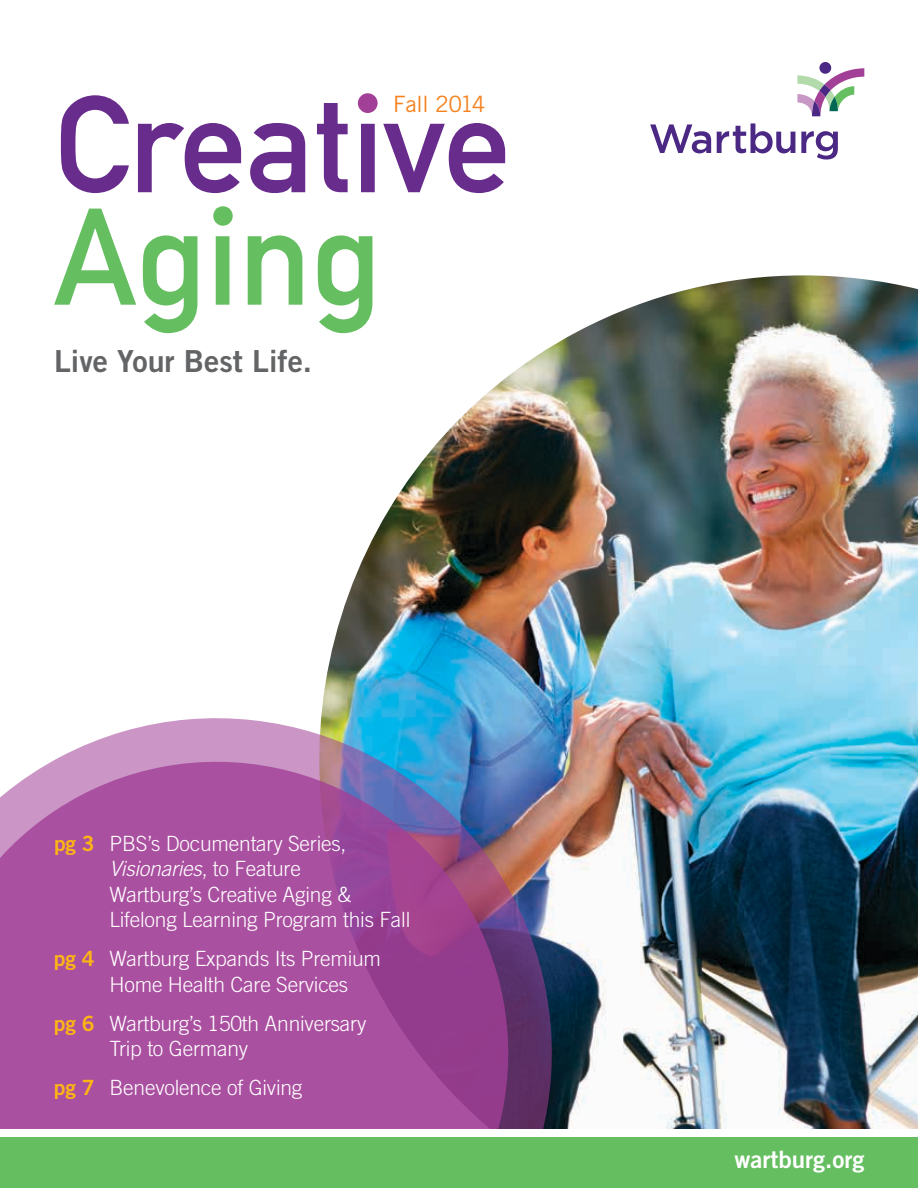
<style>
.page{position:relative;width:918px;height:1188px;background:#fff}
.page>*{position:absolute;margin:0;border:0;box-sizing:border-box;transform-origin:0 0}
.t1{font:135px "DIN Mittelschrift";color:#682c8d}
.t2{font:135px "DIN Mittelschrift";color:#65be60}
.t3{font:30.45px "Trade Gothic Bold Two";color:#636466}
.t4{font:24px "Trade Gothic Bold Two";color:#fff}
.t5{font:22.5px "Trade Gothic";letter-spacing:-.02em;color:#f5821f}
.t6{font:300 21px/25.5px "Trade Gothic";letter-spacing:-.01em;color:#fff}
.s1{font-family:"Trade Gothic Bold Two";font-weight:400;color:#fdb514}
.s2{font-style:italic}
</style>
<div class="page">
<img style="left:327px;top:275px;width:591px;height:854px">
<img style="left:183px;top:671px;width:416px;height:458px">
<svg style="left:0;top:720px;width:550px;height:409px;background:#9e5ba1"></svg>
<div style="left:0;top:1134px;width:918px;height:54px;background:#65be60"></div>
<div style="left:0;top:1130px;width:918px;height:7px;background:#fff"></div>
<svg style="left:717px;top:123px;width:78px;height:30px"></svg>
<svg style="left:801px;top:131px;width:37px;height:29px"></svg>
<svg style="left:650px;top:124px;width:61px;height:29px"></svg>
<div style="left:819px;top:62px;width:12px;height:12px;background:#4b2884;border-radius:50%"></div>
<svg style="left:797px;top:68px;width:67px;height:48px"></svg>
<div style="left:213px;top:206px;width:20px;height:20px;background:#65be60;border-radius:50%"></div>
<div style="left:358px;top:93px;width:20px;height:20px;background:#a23f97;border-radius:50%"></div>
<h1 class="t1" style="left:54px;top:66px;width:458px">Creative</h1>
<h1 class="t2" style="left:54px;top:178px;width:329px">Aging</h1>
<h2 class="t3" style="left:54px;top:342px;width:260px">Live Your Best Life.</h2>
<p class="t5" style="left:393px;top:90px;width:94px">Fall 2014</p>
<p class="t6" style="left:110px;top:830px;width:302px;text-indent:-56px"><span class="s1">pg 3</span> PBS’s Documentary Series,<br><span class="s2">Visionaries</span>, to Feature<br>Wartburg’s Creative Aging &amp;<br>Lifelong Learning Program this Fall</p>
<p class="t6" style="left:110px;top:946px;width:273px;text-indent:-56px"><span class="s1">pg 4</span> Wartburg Expands Its Premium<br>Home Health Care Services</p>
<p class="t6" style="left:110px;top:1010px;width:258px;text-indent:-56px"><span class="s1">pg 6</span> Wartburg’s 150th Anniversary<br>Trip to Germany</p>
<p class="t6" style="left:54px;top:1075px;width:250px"><span class="s1">pg 7</span> Benevolence of Giving</p>
<p class="t4" style="left:734px;top:1145px;width:131px">wartburg.org</p>
</div>
